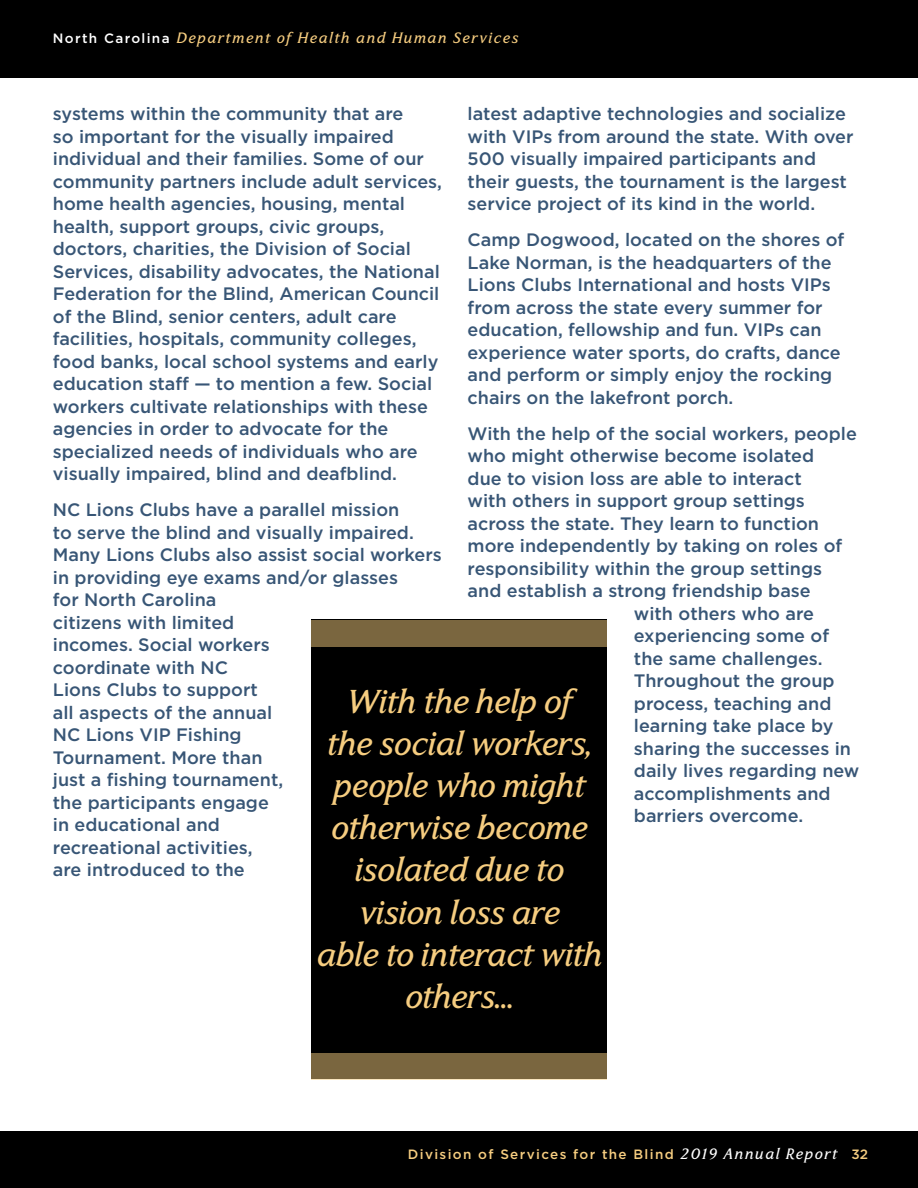
<style>
.page{position:relative;width:918px;height:1188px;background:#fff}
.page>*{position:absolute;margin:0;border:0;box-sizing:border-box;transform-origin:0 0}
.t1{font:italic 33px/42px "North Carolina";letter-spacing:-.01em;color:#f6cd80;text-align:center}
.t2{font:500 18px/22.5px "Gotham";color:#385676}
.t3{font:italic 15px "North Carolina";letter-spacing:.1em;color:#f6cd80}
.t4{font:500 13.5px "Gotham";letter-spacing:.1em;color:#f6cd80}
.s1{font-family:"Gotham";font-weight:500;font-style:normal;font-size:13.5px;color:#fff}
.s2{font-family:"North Carolina";font-weight:400;font-style:italic;font-size:15px;color:#fff}
</style>
<div class="page">
<div style="left:0;top:1132px;width:918px;height:56px;background:#000"></div>
<div style="left:0;top:0;width:918px;height:78px;background:#000"></div>
<div style="left:311px;top:620px;width:296px;height:459px;background:#000"></div>
<div style="left:311px;top:620px;width:296px;height:27px;background:#7a663f"></div>
<div style="left:311px;top:1053px;width:296px;height:27px;background:#7a663f"></div>
<p class="t3" style="left:53px;top:31px;width:467px"><span class="s1">North Carolina</span> Department of Health and Human Services</p>
<p class="t2" style="left:53px;top:102px;width:391px">systems within the community that are<br>so important for the visually impaired individual and their families. Some of our community partners include adult services, home health agencies, housing, mental health, support groups, civic groups, doctors, charities, the Division of Social Services, disability advocates, the National Federation for the Blind, American Council of the Blind, senior centers, adult care facilities, hospitals, community colleges, food banks, local school systems and early education staff — to mention a few. Social workers cultivate relationships with these agencies in order to advocate for the specialized needs of individuals who are visually impaired, blind and deafblind.</p>
<p class="t2" style="left:53px;top:498px;width:391px">NC Lions Clubs have a parallel mission<br>to serve the blind and visually impaired.<br>Many Lions Clubs also assist social workers in providing eye exams and/or glasses<br>for North Carolina<br>citizens with limited<br>incomes. Social workers<br>coordinate with NC<br>Lions Clubs to support<br>all aspects of the annual<br>NC Lions VIP Fishing<br>Tournament. More than<br>just a fishing tournament,<br>the participants engage<br>in educational and<br>recreational activities,<br>are introduced to the</p>
<p class="t2" style="left:468px;top:102px;width:387px">latest adaptive technologies and socialize with VIPs from around the state. With over 500 visually impaired participants and their guests, the tournament is the largest service project of its kind in the world.</p>
<p class="t2" style="left:468px;top:228px;width:378px">Camp Dogwood, located on the shores of Lake Norman, is the headquarters of the Lions Clubs International and hosts VIPs from across the state every summer for education, fellowship and fun. VIPs can experience water sports, do crafts, dance and perform or simply enjoy the rocking chairs on the lakefront porch.</p>
<p class="t2" style="left:468px;top:422px;width:391px">With the help of the social workers, people</p>
<p class="t2" style="left:468px;top:444px;width:348px">who might otherwise become isolated</p>
<p class="t2" style="left:468px;top:467px;width:336px">due to vision loss are able to interact</p>
<p class="t2" style="left:468px;top:489px;width:339px">with others in support group settings</p>
<p class="t2" style="left:468px;top:512px;width:353px">across the state. They learn to function</p>
<p class="t2" style="left:468px;top:534px;width:376px">more independently by taking on roles of</p>
<p class="t2" style="left:468px;top:557px;width:356px">responsibility within the group settings</p>
<p class="t2" style="left:468px;top:579px;width:345px">and establish a strong friendship base</p>
<p class="t2" style="left:634px;top:602px;width:182px">with others who are</p>
<p class="t2" style="left:634px;top:624px;width:197px">experiencing some of</p>
<p class="t2" style="left:634px;top:647px;width:190px">the same challenges.</p>
<p class="t2" style="left:634px;top:669px;width:202px">Throughout the group</p>
<p class="t2" style="left:634px;top:692px;width:199px">process, teaching and</p>
<p class="t2" style="left:634px;top:714px;width:201px">learning take place by</p>
<p class="t2" style="left:634px;top:737px;width:219px">sharing the successes in</p>
<p class="t2" style="left:634px;top:759px;width:227px">daily lives regarding new</p>
<p class="t2" style="left:634px;top:782px;width:198px">accomplishments and</p>
<p class="t2" style="left:634px;top:804px;width:171px">barriers overcome.</p>
<h1 class="t1" style="left:316px;top:683px;width:287px">With the help of<br>the social workers, people who might otherwise become isolated due to vision loss are<br>able to interact with others...</h1>
<p class="t4" style="left:408px;top:1146px;width:462px">Division of Services for the Blind <span class="s2">2019 Annual Report</span> 32</p>
</div>
